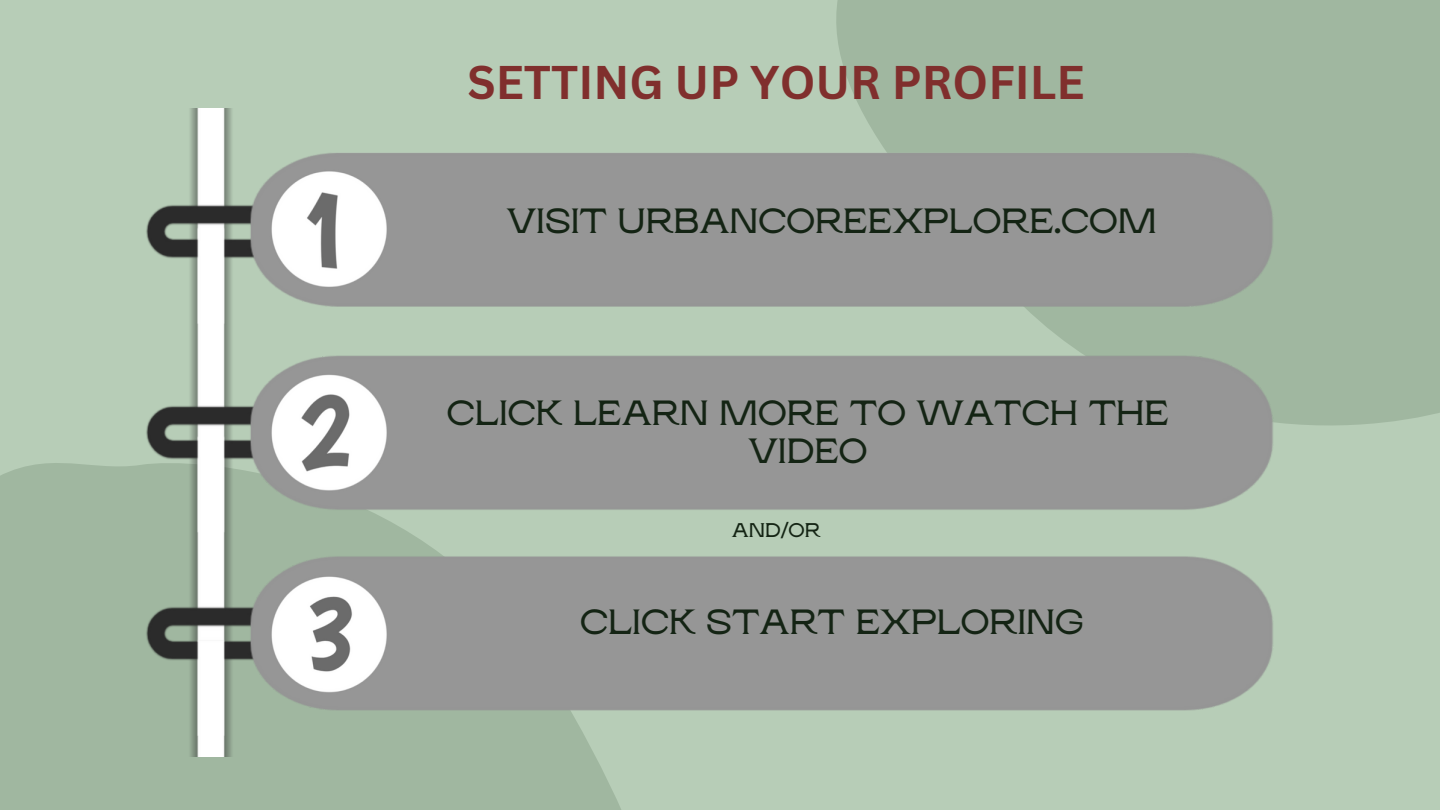
<style>
.page{position:relative;width:1440px;height:810px;background:#b7cdb7}
.page>*{position:absolute;margin:0;border:0;box-sizing:border-box;transform-origin:0 0}
.t1{font:700 46px "Canva Sans";color:#802f2d}
.t2{font:600 35px/38.2px "Rasputin";color:#142414;text-align:center}
.t3{font:600 19.8px "Rasputin";color:#142414}
</style>
<div class="page">
<div style="left:0;top:463px;width:621px;height:347px;background:#a0b7a0"></div>
<div style="left:836px;top:0;width:604px;height:426px;background:#a0b7a0"></div>
<img style="left:146px;top:108px;width:1128px;height:648px">
<p class="t1" style="left:468px;top:49px;width:619px">SETTING UP YOUR PROFILE</p>
<p class="t2" style="left:507px;top:202px;width:652px">VISIT URBANCOREEXPLORE.COM</p>
<p class="t2" style="left:447px;top:394px;width:724px">CLICK LEARN MORE TO WATCH THE<br>VIDEO</p>
<p class="t3" style="left:732px;top:519px;width:90px">AND/OR</p>
<p class="t2" style="left:580px;top:603px;width:505px">CLICK START EXPLORING</p>
</div>
